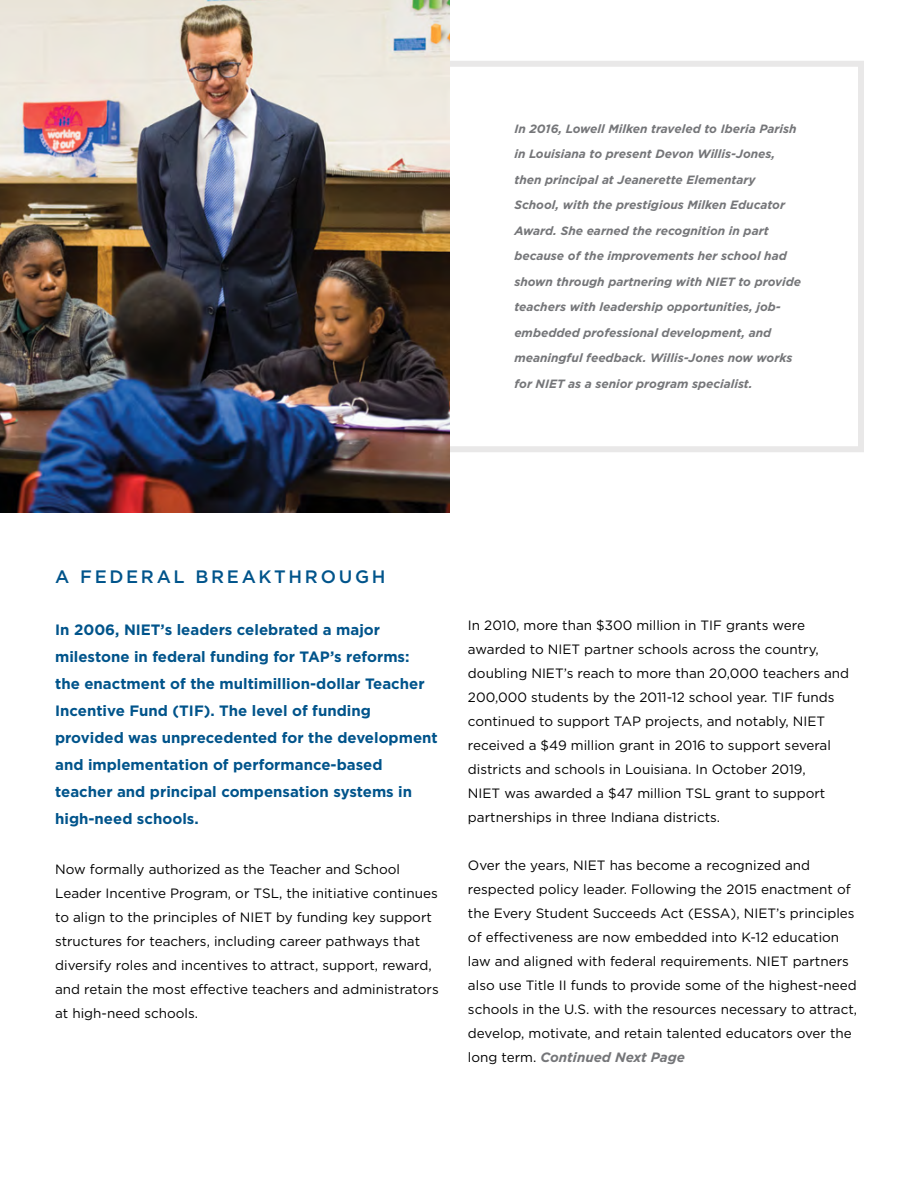
<style>
.page{position:relative;width:918px;height:1188px;background:#fff}
.page>*{position:absolute;margin:0;border:0;box-sizing:border-box;transform-origin:0 0}
.t1{font:500 18px "Gotham";letter-spacing:.15em;color:#00548b}
.t2{font:700 15px/27px "Gotham";color:#00548b}
.t3{font:13.5px/24px "Gotham";color:#000}
.t4{font:italic 700 12px/25.5px "Gotham";color:#757679}
.s1{font-weight:700;font-style:italic;color:#757679}
</style>
<div class="page">
<div style="left:376px;top:61px;width:488px;height:391px;border:6px solid #e9e8e8"></div>
<img style="left:0;top:0;width:449px;height:513px">
<p class="t4" style="left:514px;top:115px;width:288px">In 2016, Lowell Milken traveled to Iberia Parish in Louisiana to present Devon Willis-Jones, then principal at Jeanerette Elementary School, with the prestigious Milken Educator Award. She earned the recognition in part because of the improvements her school had shown through partnering with NIET to provide teachers with leadership opportunities, job&shy;embedded professional development, and meaningful feedback. Willis-Jones now works for NIET as a senior program specialist.</p>
<h1 class="t1" style="left:55px;top:565px;width:332px">A FEDERAL BREAKTHROUGH</h1>
<p class="t2" style="left:55px;top:616px;width:384px">In 2006, NIET’s leaders celebrated a major milestone in federal funding for TAP’s reforms: the enactment of the multimillion-dollar Teacher Incentive Fund (TIF). The level of funding provided was unprecedented for the development and implementation of performance-based teacher and principal compensation systems in high-need schools.</p>
<p class="t3" style="left:55px;top:857px;width:385px">Now formally authorized as the Teacher and School Leader Incentive Program, or TSL, the initiative continues to align to the principles of NIET by funding key support structures for teachers, including career pathways that diversify roles and incentives to attract, support, reward, and retain the most effective teachers and administrators at high-need schools.</p>
<p class="t3" style="left:468px;top:613px;width:383px">In 2010, more than $300 million in TIF grants were awarded to NIET partner schools across the country, doubling NIET’s reach to more than 20,000 teachers and 200,000 students by the 2011-12 school year. TIF funds continued to support TAP projects, and notably, NIET received a $49 million grant in 2016 to support several districts and schools in Louisiana. In October 2019,<br>NIET was awarded a $47 million TSL grant to support partnerships in three Indiana districts.</p>
<p class="t3" style="left:468px;top:853px;width:391px">Over the years, NIET has become a recognized and respected policy leader. Following the 2015 enactment of the Every Student Succeeds Act (ESSA), NIET’s principles of effectiveness are now embedded into K-12 education law and aligned with federal requirements. NIET partners also use Title II funds to provide some of the highest-need schools in the U.S. with the resources necessary to attract, develop, motivate, and retain talented educators over the long term. <span class="s1">Continued Next Page</span></p>
</div>
